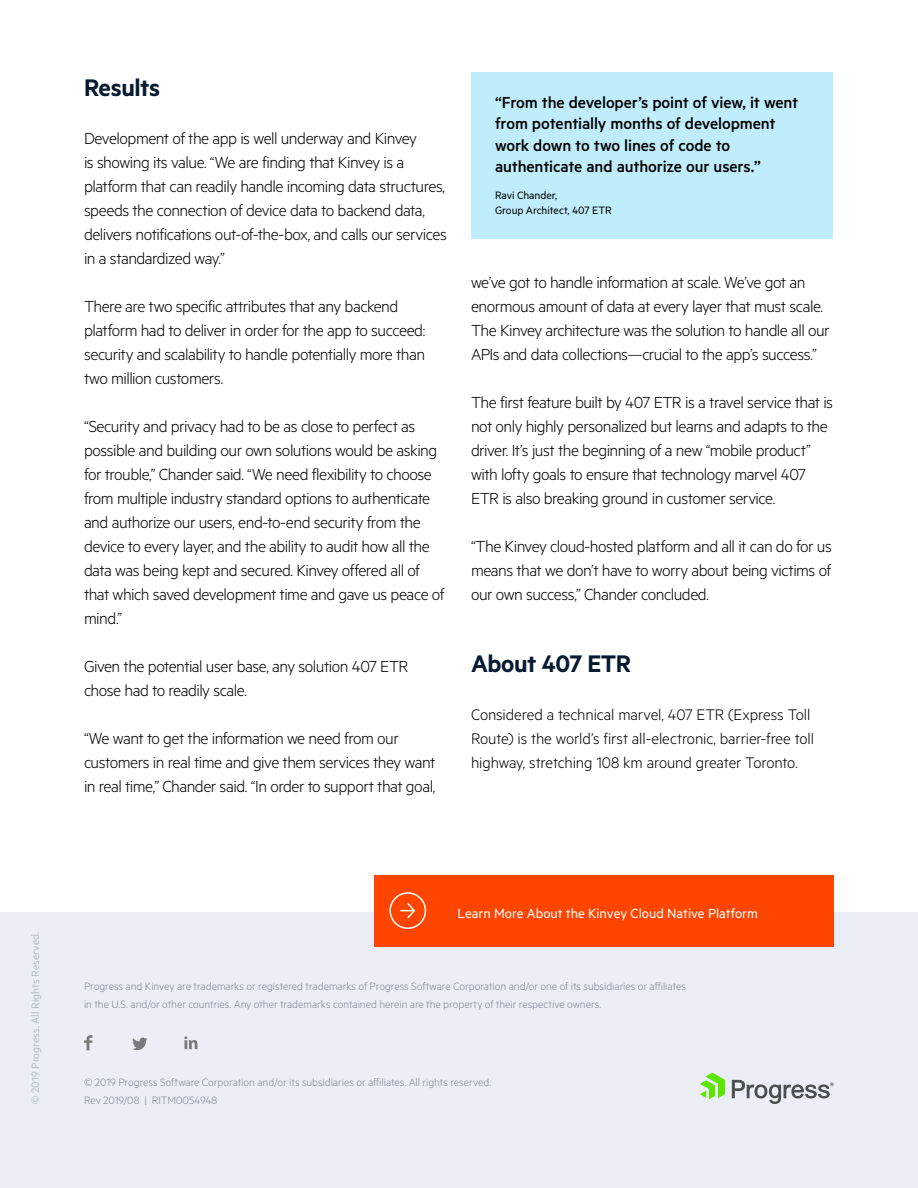
<style>
.page{position:relative;width:918px;height:1188px;background:#fff}
.page>*{position:absolute;margin:0;border:0;box-sizing:border-box;transform-origin:0 0}
.t1{font:600 27px "Metric";letter-spacing:-.015em;color:#061a32}
.t2{font:300 18px/24px "Metric";letter-spacing:-.03em;color:#000}
.t3{font:500 18px/21.6px "Metric";letter-spacing:-.01em;color:#000}
.t4{font:300 17.25px/24px "Metric";letter-spacing:-.005em;color:#000}
.t5{font:15px "Metric";color:#fff}
.t6{font:300 12px/18px "Metric";color:#7d8794}
.t7{font:12px/15px "Metric";color:#000}
.t8{font:12px "Metric";color:#b4bdc6}
</style>
<div class="page">
<div style="left:0;top:912px;width:918px;height:276px;background:#eceef7"></div>
<svg style="left:700px;top:1073px;width:25px;height:26px"></svg>
<svg style="left:732px;top:1080px;width:102px;height:24px"></svg>
<svg style="left:84px;top:1035px;width:8px;height:15px"></svg>
<svg style="left:132px;top:1038px;width:16px;height:12px"></svg>
<svg style="left:184px;top:1036px;width:13px;height:13px"></svg>
<div style="left:374px;top:876px;width:460px;height:71px;background:#ff4500"></div>
<div style="left:389px;top:892px;width:37px;height:37px;border:2px solid #fff;border-radius:50%"></div>
<svg style="left:400px;top:903px;width:16px;height:16px"></svg>
<div style="left:471px;top:72px;width:362px;height:166px;background:#bfedfc"></div>
<h1 class="t1" style="left:84px;top:72px;width:78px">Results</h1>
<p class="t2" style="left:84px;top:126px;width:364px">Development of the app is well underway and Kinvey<br>is showing its value. “We are finding that Kinvey is a platform that can readily handle incoming data structures, speeds the connection of device data to backend data, delivers notifications out-of-the-box, and calls our services in a standardized way.”</p>
<p class="t2" style="left:84px;top:294px;width:343px">There are two specific attributes that any backend platform had to deliver in order for the app to succeed: security and scalability to handle potentially more than two million customers.</p>
<p class="t2" style="left:84px;top:414px;width:362px">“Security and privacy had to be as close to perfect as possible and building our own solutions would be asking for trouble,” Chander said. “We need flexibility to choose from multiple industry standard options to authenticate and authorize our users, end-to-end security from the device to every layer, and the ability to audit how all the data was being kept and secured. Kinvey offered all of that which saved development time and gave us peace of mind.”</p>
<p class="t2" style="left:84px;top:654px;width:326px">Given the potential user base, any solution 407 ETR chose had to readily scale.</p>
<p class="t2" style="left:84px;top:726px;width:353px">“We want to get the information we need from our customers in real time and give them services they want in real time,” Chander said. “In order to support that goal,</p>
<p class="t3" style="left:495px;top:91px;width:305px">“From the developer’s point of view, it went from potentially months of development work down to two lines of code to authenticate and authorize our users.”</p>
<p class="t7" style="left:495px;top:188px;width:118px">Ravi Chander,<br>Group Architect, 407 ETR</p>
<p class="t2" style="left:471px;top:270px;width:360px">we’ve got to handle information at scale. We’ve got an enormous amount of data at every layer that must scale.<br>The Kinvey architecture was the solution to handle all our APIs and data collections—crucial to the app’s success.”</p>
<p class="t2" style="left:471px;top:390px;width:364px">The first feature built by 407 ETR is a travel service that is not only highly personalized but learns and adapts to the driver. It’s just the beginning of a new “mobile product” with lofty goals to ensure that technology marvel 407<br>ETR is also breaking ground in customer service.</p>
<p class="t2" style="left:471px;top:533px;width:362px;text-align:justify">“The Kinvey cloud-hosted platform and all it can do for us means that we don’t have to worry about being victims of our own success,” Chander concluded.</p>
<h1 class="t1" style="left:471px;top:648px;width:162px">About 407 ETR</h1>
<p class="t4" style="left:471px;top:702px;width:345px">Considered a technical marvel, 407 ETR (Express Toll<br>Route) is the world’s first all-electronic, barrier-free toll highway, stretching 108 km around greater Toronto.</p>
<p class="t8" style="left:29px;top:1104px;width:174px;rotate:-90deg">© 2019 Progress. All Rights Reserved.</p>
<p class="t5" style="left:458px;top:905px;width:302px">Learn More About the Kinvey Cloud Native Platform</p>
<p class="t6" style="left:84px;top:977px;width:603px">Progress and Kinvey are trademarks or registered trademarks of Progress Software Corporation and/or one of its subsidiaries or affiliates in the U.S. and/or other countries. Any other trademarks contained herein are the property of their respective owners.</p>
<p class="t6" style="left:84px;top:1073px;width:409px">© 2019 Progress Software Corporation and/or its subsidiaries or affiliates. All rights reserved.</p>
<p class="t6" style="left:84px;top:1091px;width:135px">Rev 2019/08 | RITM0054948</p>
</div>
